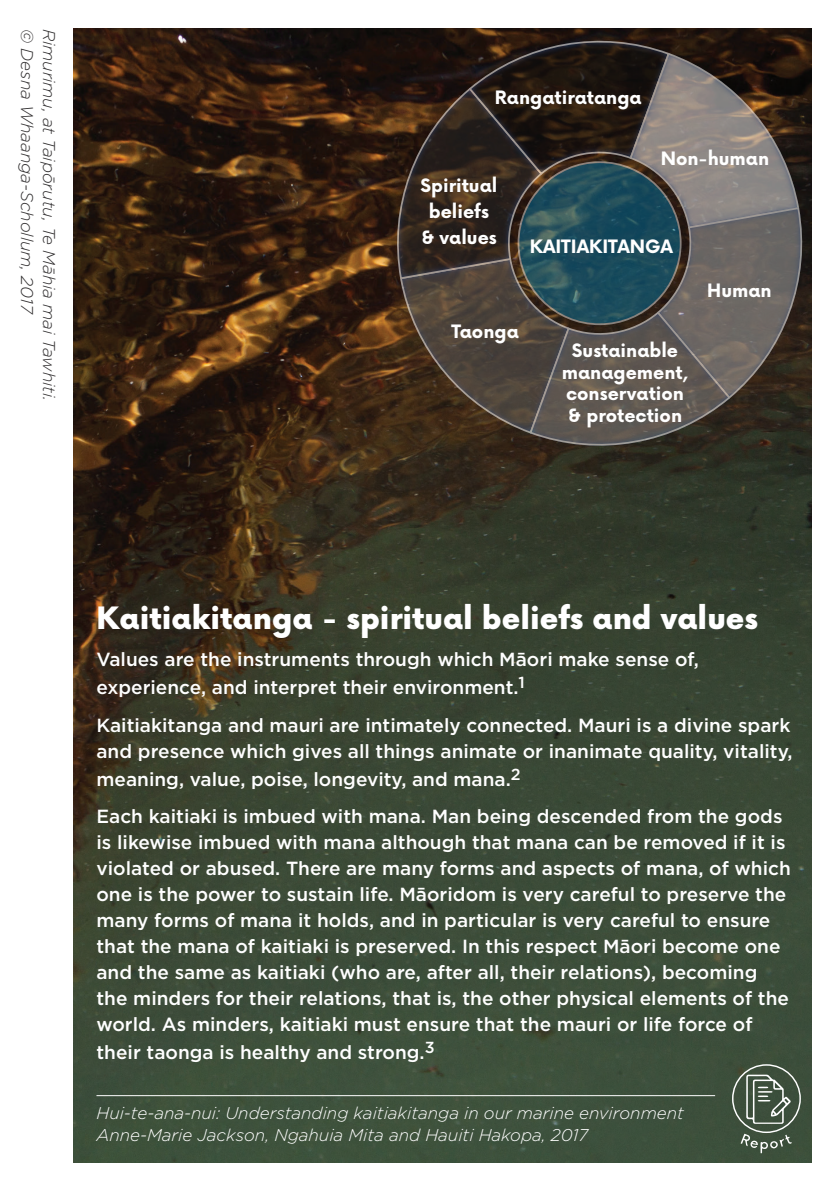
<style>
.page{position:relative;width:840px;height:1191px;background:#fff}
.page>*{position:absolute;margin:0;border:0;box-sizing:border-box;transform-origin:0 0}
.t1{font:900 30px "Now";color:#fff}
._4_Sub_Sub_Heading{font:500 19px/26px "Gotham";color:#fff}
._3_Sub_Heading{font:700 18px/21.6px "Now";color:#fff;text-align:center}
.Smallprint{font:italic 300 17px/22px "Gotham";color:#fff}
.Smallprint-2{font:italic 300 17px "Gotham";color:#312f30}
</style>
<div class="page">
<img style="left:74px;top:28px;width:737px;height:1134px">
<hr style="left:96px;top:1095px;width:618px;height:1px;background:#fff">
<svg style="left:388px;top:29px;width:422px;height:428px"></svg>
<svg style="left:518px;top:162px;width:162px;height:162px;fill:#1b4b5b"></svg>
<svg style="left:731px;top:1064px;width:69px;height:89px"></svg>
<p class="Smallprint-2" style="left:38px;top:29px;width:287px;rotate:90deg">© Desna Whaanga-Schollum, 2017</p>
<p class="Smallprint-2" style="left:60px;top:29px;width:374px;rotate:90deg">Rimurimu, at Taipōrutu, Te Māhia mai Tawhiti.</p>
<p class="_3_Sub_Heading" style="left:494px;top:86px;width:148px">Rangatiratanga</p>
<p class="_3_Sub_Heading" style="left:660px;top:147px;width:110px">Non-human</p>
<p class="_3_Sub_Heading" style="left:420px;top:172px;width:78px;line-height:26px">Spiritual beliefs &amp; values</p>
<p class="_3_Sub_Heading" style="left:529px;top:235px;width:145px">KAITIAKITANGA</p>
<p class="_3_Sub_Heading" style="left:451px;top:320px;width:69px">Taonga</p>
<p class="_3_Sub_Heading" style="left:561px;top:339px;width:128px">Sustainable management, conservation &amp; protection</p>
<p class="_3_Sub_Heading" style="left:706px;top:279px;width:66px">Human</p>
<p class="t1" style="left:96px;top:596px;width:662px">Kaitiakitanga - spiritual beliefs and values</p>
<p class="_4_Sub_Sub_Heading" style="left:96px;top:645px;width:603px;line-height:28px">Values are the instruments through which Māori make sense of, experience, and interpret their environment.<sup>1</sup></p>
<p class="_4_Sub_Sub_Heading" style="left:96px;top:712px;width:697px">Kaitiakitanga and mauri are intimately connected. Mauri is a divine spark and presence which gives all things animate or inanimate quality, vitality,</p>
<p class="_4_Sub_Sub_Heading" style="left:96px;top:766px;width:425px">meaning, value, poise, longevity, and mana.<sup>2</sup></p>
<p class="_4_Sub_Sub_Heading" style="left:96px;top:803px;width:695px">Each kaitiaki is imbued with mana. Man being descended from the gods is likewise imbued with mana although that mana can be removed if it is violated or abused. There are many forms and aspects of mana, of which one is the power to sustain life. Māoridom is very careful to preserve the many forms of mana it holds, and in particular is very careful to ensure that the mana of kaitiaki is preserved. In this respect Māori become one and the same as kaitiaki (who are, after all, their relations), becoming the minders for their relations, that is, the other physical elements of the world. As minders, kaitiaki must ensure that the mauri or life force of</p>
<p class="_4_Sub_Sub_Heading" style="left:96px;top:1039px;width:339px">their taonga is healthy and strong.<sup>3</sup></p>
<p class="Smallprint" style="left:96px;top:1101px;width:588px">Hui-te-ana-nui: Understanding kaitiakitanga in our marine environment<br>Anne-Marie Jackson, Ngahuia Mita and Hauiti Hakopa, 2017</p>
</div>
